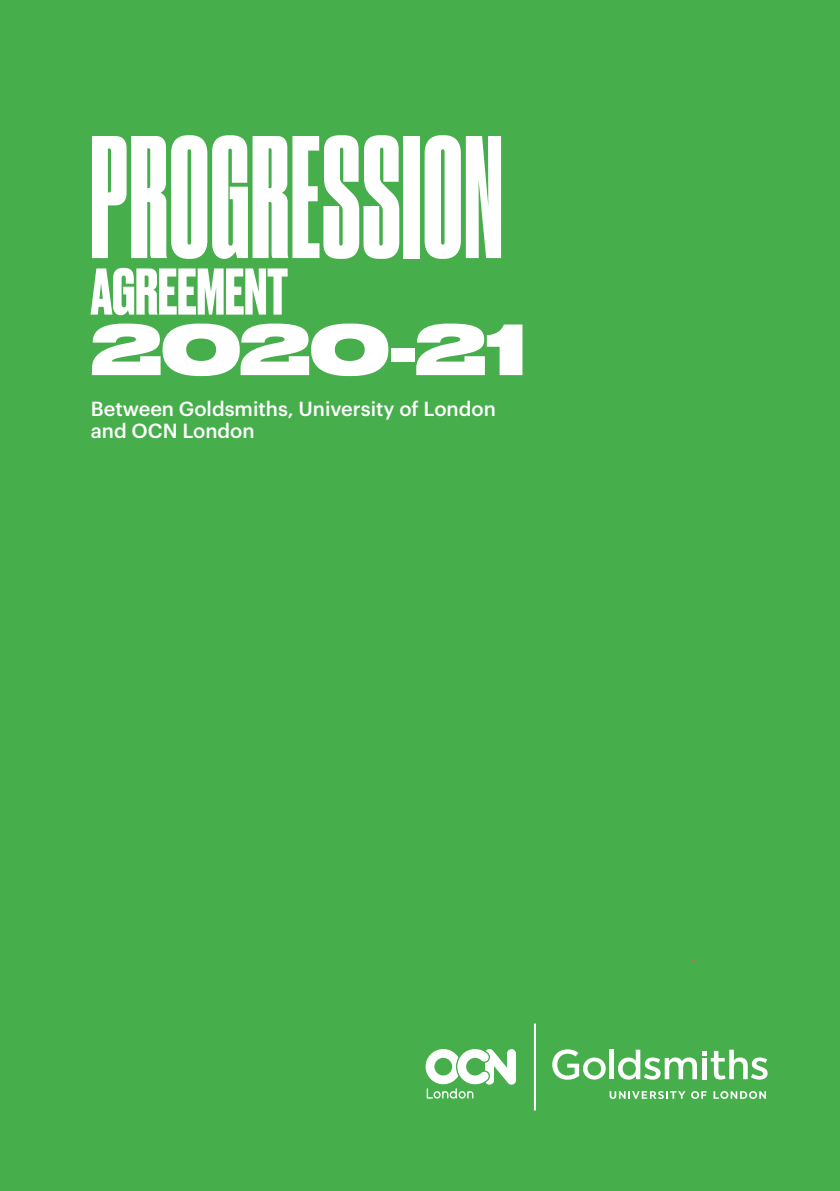
<style>
.page{position:relative;width:840px;height:1191px;background:#fff}
.page>*{position:absolute;margin:0;border:0;box-sizing:border-box;transform-origin:0 0}
.t1{font:164px "Druk X Cond Super";letter-spacing:.015em;color:#fff}
.t2{font:800 68px "Druk Wide";letter-spacing:-.01em;color:#fff}
.t3{font:700 62px "Druk";color:#fff}
.t4{font:500 20px/22px "Graphik";color:#fff}
.t5{font:500 15px "Graphik";color:#ea5172}
</style>
<div class="page">
<div style="left:0;top:0;width:839px;height:1191px;background:#46ae4b"></div>
<svg style="left:609px;top:1091px;width:97px;height:7px"></svg>
<svg style="left:713px;top:1091px;width:52px;height:7px"></svg>
<svg style="left:552px;top:1049px;width:53px;height:30px"></svg>
<hr style="left:609px;top:1049px;width:4px;height:30px;background:#fff">
<svg style="left:617px;top:1049px;width:79px;height:30px"></svg>
<svg style="left:702px;top:1049px;width:65px;height:30px"></svg>
<hr style="left:533px;top:1023px;width:2px;height:87px;background:#fff">
<svg style="left:425px;top:1048px;width:90px;height:50px"></svg>
<h1 class="t1" style="left:91px;top:103px;width:412px">PROGRESSION</h1>
<h3 class="t3" style="left:91px;top:249px;width:198px">AGREEMENT</h3>
<h2 class="t2" style="left:91px;top:293px;width:435px">2020-21</h2>
<p class="t4" style="left:91px;top:396px;width:406px">Between Goldsmiths, University of London and OCN London</p>
<p class="t5" style="left:690px;top:947px;width:7px">-</p>
</div>
